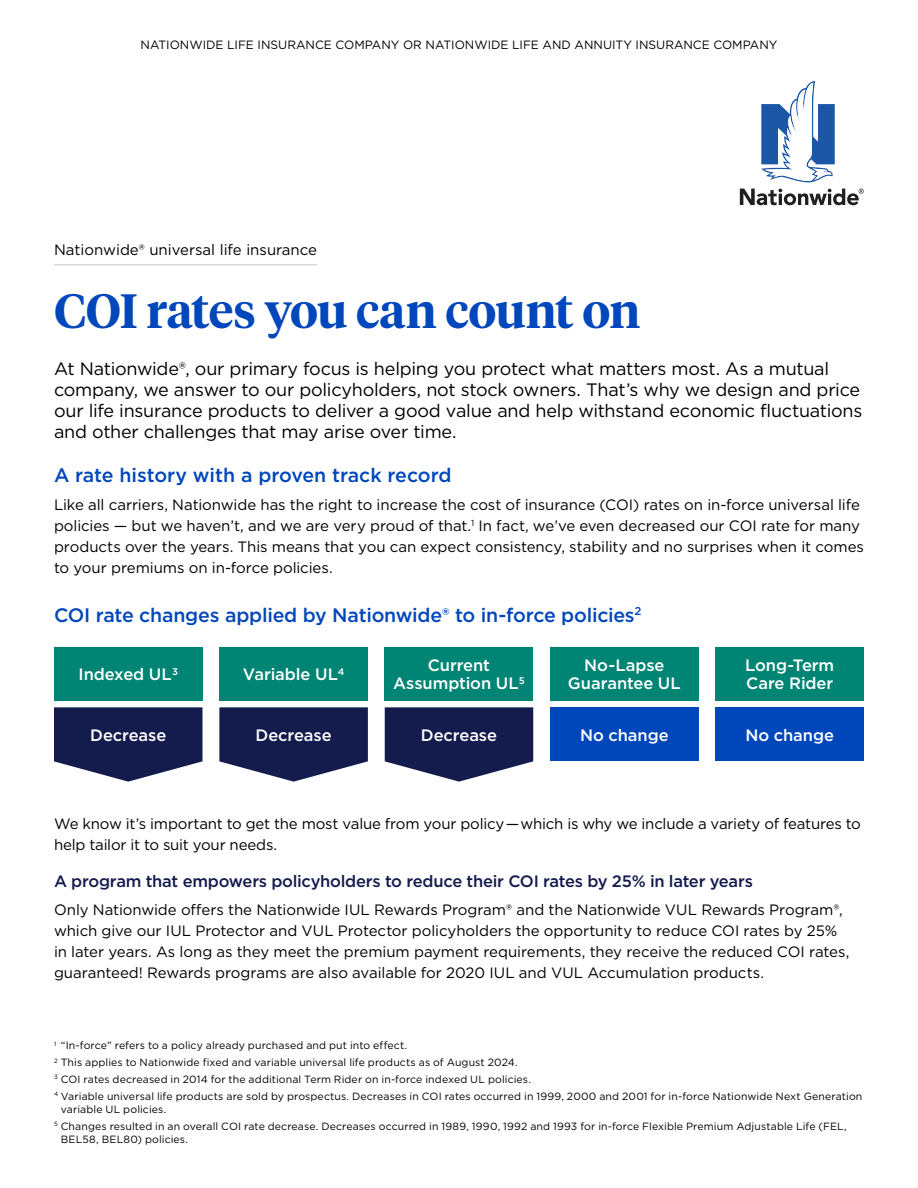
<style>
.page{position:relative;width:918px;height:1188px;background:#fff}
.page>*{position:absolute;margin:0;border:0;box-sizing:border-box;transform-origin:0 0}
.H1_cover_headline{font:600 48px "Tiempos Headline";letter-spacing:-.015em;color:#0047bb}
.t1{font:500 19.5px "Gotham";letter-spacing:-.01em;color:#0047bb}
.t2{font:18px/21px "Gotham";letter-spacing:-.015em;color:#000}
.H1_cover_headline-2{font:500 16.5px/18px "Gotham";letter-spacing:-.005em;color:#fff;text-align:center}
.t3{font:500 16.5px "Gotham";letter-spacing:-.015em;color:#141b4d}
.t4{font:15px/21px "Gotham";letter-spacing:-.005em;color:#000}
.t5{font:12px "Gotham";color:#000}
.t6{font:10.5px/13.5px "Gotham";letter-spacing:.01em;color:#000}
</style>
<div class="page">
<hr style="left:54px;top:264px;width:263px;height:1px;background:#c7c8ca">
<div style="left:54px;top:647px;width:148px;height:54px;background:#008574"></div>
<svg style="left:54px;top:707px;width:148px;height:75px;background:#353b66"></svg>
<svg style="left:219px;top:707px;width:149px;height:75px;background:#363c67"></svg>
<svg style="left:385px;top:707px;width:148px;height:75px;background:#353b66"></svg>
<div style="left:219px;top:647px;width:149px;height:54px;background:#008574"></div>
<div style="left:385px;top:647px;width:148px;height:54px;background:#008574"></div>
<div style="left:550px;top:647px;width:149px;height:54px;background:#008574"></div>
<div style="left:550px;top:707px;width:149px;height:54px;background:#0047bb"></div>
<div style="left:716px;top:707px;width:148px;height:54px;background:#0047bb"></div>
<div style="left:716px;top:647px;width:148px;height:54px;background:#008574"></div>
<svg style="left:740px;top:189px;width:124px;height:16px"></svg>
<svg style="left:761px;top:81px;width:74px;height:101px"></svg>
<p class="t5" style="left:141px;top:37px;width:638px">NATIONWIDE LIFE INSURANCE COMPANY OR NATIONWIDE LIFE AND ANNUITY INSURANCE COMPANY</p>
<p class="t4" style="left:54px;top:239px;width:265px">Nationwide® universal life insurance</p>
<h1 class="H1_cover_headline" style="left:54px;top:278px;width:588px">COI rates you can count on</h1>
<p class="t2" style="left:54px;top:357px;width:810px">At Nationwide®, our primary focus is helping you protect what matters most. As a mutual company, we answer to our policyholders, not stock owners. That’s why we design and price our life insurance products to deliver a good value and help withstand economic fluctuations and other challenges that may arise over time.</p>
<h2 class="t1" style="left:54px;top:462px;width:399px">A rate history with a proven track record</h2>
<p class="t4" style="left:54px;top:493px;width:811px">Like all carriers, Nationwide has the right to increase the cost of insurance (COI) rates on in-force universal life policies — but we haven’t, and we are very proud of that.<sup>1</sup> In fact, we’ve even decreased our COI rate for many products over the years. This means that you can expect consistency, stability and no surprises when it comes to your premiums on in-force policies.</p>
<h2 class="t1" style="left:54px;top:602px;width:589px">COI rate changes applied by Nationwide® to in-force policies<sup>2</sup></h2>
<h1 class="H1_cover_headline-2" style="left:79px;top:665px;width:101px">Indexed UL<sup>3</sup></h1>
<h1 class="H1_cover_headline-2" style="left:90px;top:726px;width:78px">Decrease</h1>
<h1 class="H1_cover_headline-2" style="left:243px;top:665px;width:103px">Variable UL<sup>4</sup></h1>
<h1 class="H1_cover_headline-2" style="left:256px;top:726px;width:78px">Decrease</h1>
<h1 class="H1_cover_headline-2" style="left:393px;top:656px;width:133px">Current<br>Assumption UL<sup>5</sup></h1>
<h1 class="H1_cover_headline-2" style="left:421px;top:726px;width:78px">Decrease</h1>
<h1 class="H1_cover_headline-2" style="left:568px;top:656px;width:114px">No-Lapse<br>Guarantee UL</h1>
<h1 class="H1_cover_headline-2" style="left:580px;top:726px;width:90px">No change</h1>
<h1 class="H1_cover_headline-2" style="left:745px;top:656px;width:91px;text-align:left">Long-Term<br>Care Rider</h1>
<h1 class="H1_cover_headline-2" style="left:745px;top:726px;width:90px">No change</h1>
<p class="t4" style="left:54px;top:813px;width:808px">We know it’s important to get the most value from your policy — which is why we include a variety of features to help tailor it to suit your needs.</p>
<p class="t3" style="left:54px;top:871px;width:700px">A program that empowers policyholders to reduce their COI rates by 25% in later years</p>
<p class="t4" style="left:54px;top:899px;width:797px">Only Nationwide offers the Nationwide IUL Rewards Program® and the Nationwide VUL Rewards Program®, which give our IUL Protector and VUL Protector policyholders the opportunity to reduce COI rates by 25% in later years. As long as they meet the premium payment requirements, they receive the reduced COI rates, guaranteed! Rewards programs are also available for 2020 IUL and VUL Accumulation products.</p>
<p class="t6" style="left:54px;top:1039px;width:355px"><sup>1</sup> “In-force” refers to a policy already purchased and put into effect.</p>
<p class="t6" style="left:54px;top:1056px;width:465px"><sup>2</sup> This applies to Nationwide fixed and variable universal life products as of August 2024.</p>
<p class="t6" style="left:54px;top:1072px;width:479px"><sup>3</sup> COI rates decreased in 2014 for the additional Term Rider on in-force indexed UL policies.</p>
<p class="t6" style="left:61px;top:1089px;width:803px;text-indent:-7px"><sup>4</sup> Variable universal life products are sold by prospectus. Decreases in COI rates occurred in 1999, 2000 and 2001 for in-force Nationwide Next Generation variable UL policies.</p>
<p class="t6" style="left:61px;top:1119px;width:787px;text-indent:-7px"><sup>5</sup> Changes resulted in an overall COI rate decrease. Decreases occurred in 1989, 1990, 1992 and 1993 for in-force Flexible Premium Adjustable Life (FEL,<br>BEL58, BEL80) policies.</p>
</div>
